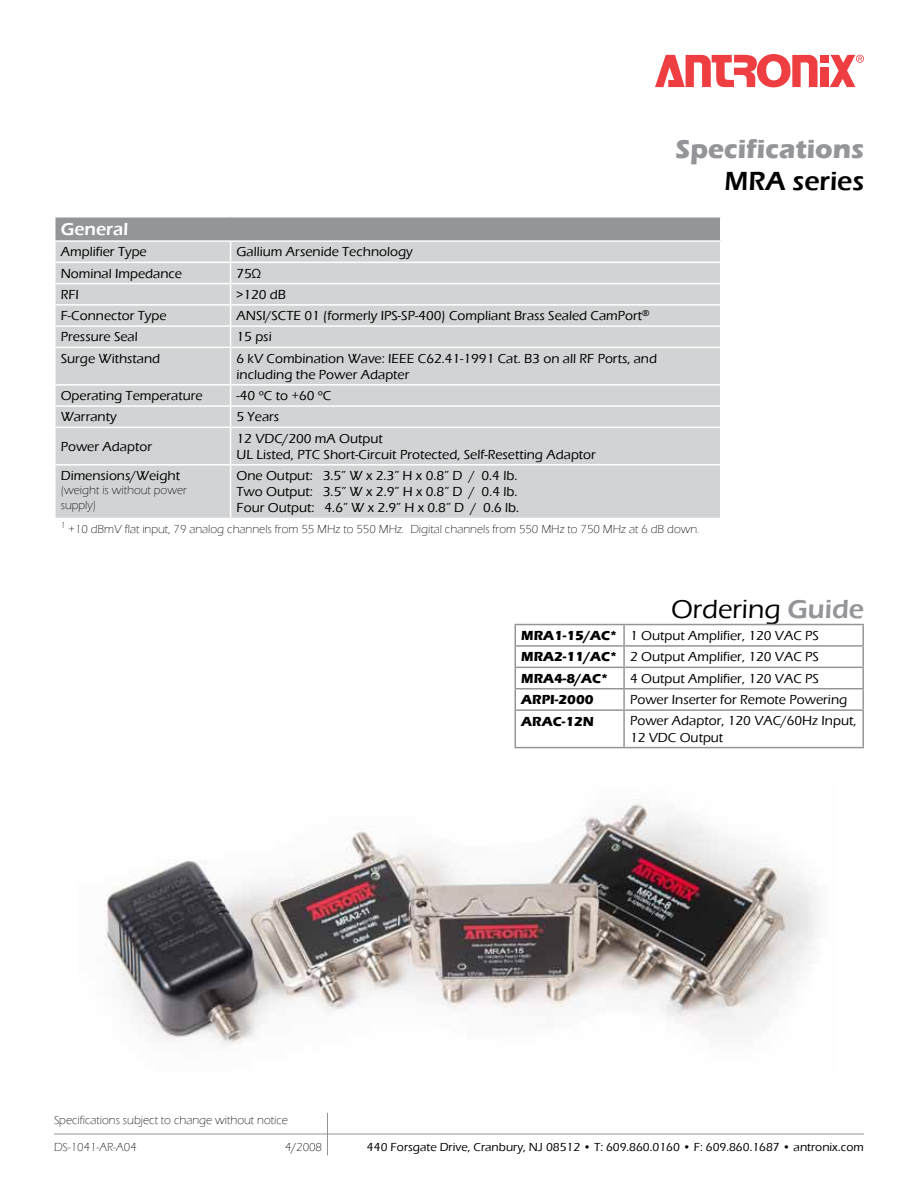
<style>
.page{position:relative;width:918px;height:1188px;background:#fff}
.page>*{position:absolute;margin:0;border:0;box-sizing:border-box;transform-origin:0 0}
.t1{font:700 27px "Eras ITC";color:#939598}
.t2{font:500 27px "Eras ITC";color:#000}
.t3{font:600 27px "Eras ITC";color:#000}
.t4{font:600 18px "Eras ITC";color:#fff}
.t5{font:500 13.5px/16.2px "Eras ITC";color:#000}
.t6{font:700 13.5px "Eras ITC";color:#000}
.t7{font:300 12px/14.4px "Eras ITC";color:#000}
.t8{font:500 12px "Eras ITC";color:#000}
.s1{font-weight:600;color:#939598}
.s2{font-weight:700}
</style>
<div class="page">
<div style="left:820px;top:55px;width:8px;height:7px;background:#ef3e42"></div>
<div style="left:820px;top:67px;width:8px;height:20px;background:#ef3e42"></div>
<svg style="left:655px;top:54px;width:163px;height:33px"></svg>
<svg style="left:830px;top:55px;width:34px;height:32px"></svg>
<hr style="left:54px;top:1134px;width:810px;height:1px;background:#939598">
<hr style="left:327px;top:1113px;width:1px;height:42px;background:#939598">
<div style="left:55px;top:217px;width:666px;height:24px;background:#939598"></div>
<div style="left:56px;top:242px;width:664px;height:276px;background:#d1d3d4"></div>
<hr style="left:54px;top:216px;width:177px;height:2px;background:#fff">
<hr style="left:54px;top:217px;width:2px;height:23px;background:#fff">
<hr style="left:231px;top:216px;width:491px;height:2px;background:#fff">
<hr style="left:720px;top:217px;width:2px;height:23px;background:#fff">
<svg style="left:230px;top:242px;width:1px;height:105px"></svg>
<hr style="left:230px;top:348px;width:1px;height:36px;background:#fff">
<svg style="left:230px;top:386px;width:1px;height:41px"></svg>
<hr style="left:230px;top:428px;width:1px;height:36px;background:#fff">
<hr style="left:230px;top:466px;width:1px;height:52px;background:#fff">
<hr style="left:54px;top:240px;width:177px;height:2px;background:#fff">
<hr style="left:231px;top:240px;width:491px;height:2px;background:#fff">
<hr style="left:54px;top:262px;width:177px;height:1px;background:#fff">
<hr style="left:231px;top:262px;width:491px;height:1px;background:#fff">
<hr style="left:54px;top:283px;width:177px;height:1px;background:#fff">
<hr style="left:231px;top:283px;width:491px;height:1px;background:#fff">
<hr style="left:54px;top:304px;width:177px;height:2px;background:#fff">
<svg style="left:55px;top:306px;width:1px;height:19px"></svg>
<hr style="left:231px;top:304px;width:491px;height:2px;background:#fff">
<hr style="left:54px;top:325px;width:177px;height:2px;background:#fff">
<hr style="left:231px;top:325px;width:491px;height:2px;background:#fff">
<hr style="left:54px;top:347px;width:177px;height:1px;background:#fff">
<hr style="left:231px;top:347px;width:491px;height:1px;background:#fff">
<hr style="left:54px;top:384px;width:177px;height:2px;background:#fff">
<svg style="left:55px;top:386px;width:1px;height:19px"></svg>
<hr style="left:231px;top:384px;width:491px;height:2px;background:#fff">
<hr style="left:54px;top:405px;width:177px;height:2px;background:#fff">
<hr style="left:231px;top:405px;width:491px;height:2px;background:#fff">
<hr style="left:54px;top:427px;width:177px;height:1px;background:#fff">
<hr style="left:231px;top:427px;width:491px;height:1px;background:#fff">
<hr style="left:54px;top:464px;width:177px;height:2px;background:#fff">
<hr style="left:231px;top:464px;width:491px;height:2px;background:#fff">
<hr style="left:623px;top:625px;width:2px;height:20px;background:#939598">
<hr style="left:623px;top:647px;width:2px;height:20px;background:#939598">
<hr style="left:623px;top:668px;width:2px;height:20px;background:#939598">
<hr style="left:623px;top:689px;width:2px;height:20px;background:#939598">
<hr style="left:623px;top:711px;width:2px;height:36px;background:#939598">
<hr style="left:514px;top:624px;width:110px;height:1px;background:#939598">
<hr style="left:514px;top:625px;width:2px;height:20px;background:#939598">
<hr style="left:624px;top:624px;width:240px;height:1px;background:#939598">
<hr style="left:862px;top:625px;width:2px;height:20px;background:#939598">
<hr style="left:514px;top:645px;width:110px;height:2px;background:#939598">
<hr style="left:514px;top:647px;width:2px;height:20px;background:#939598">
<hr style="left:624px;top:645px;width:240px;height:2px;background:#939598">
<hr style="left:862px;top:647px;width:2px;height:20px;background:#939598">
<hr style="left:624px;top:688px;width:240px;height:1px;background:#939598">
<hr style="left:862px;top:689px;width:2px;height:20px;background:#939598">
<hr style="left:514px;top:667px;width:110px;height:1px;background:#939598">
<hr style="left:514px;top:668px;width:2px;height:20px;background:#939598">
<hr style="left:624px;top:667px;width:240px;height:1px;background:#939598">
<hr style="left:862px;top:668px;width:2px;height:20px;background:#939598">
<hr style="left:514px;top:688px;width:110px;height:1px;background:#939598">
<hr style="left:514px;top:689px;width:2px;height:20px;background:#939598">
<hr style="left:514px;top:709px;width:110px;height:2px;background:#939598">
<hr style="left:514px;top:711px;width:2px;height:36px;background:#939598">
<hr style="left:624px;top:709px;width:240px;height:2px;background:#939598">
<hr style="left:862px;top:711px;width:2px;height:36px;background:#939598">
<hr style="left:514px;top:747px;width:110px;height:1px;background:#939598">
<hr style="left:624px;top:747px;width:240px;height:1px;background:#939598">
<img style="left:104px;top:799px;width:713px;height:247px">
<h1 class="t1" style="left:676px;top:133px;width:190px">Specifications</h1>
<h1 class="t3" style="left:725px;top:166px;width:141px">MRA series</h1>
<h2 class="t4" style="left:61px;top:219px;width:69px">General</h2>
<p class="t5" style="left:61px;top:244px;width:88px">Amplifier Type</p>
<p class="t5" style="left:237px;top:244px;width:178px">Gallium Arsenide Technology</p>
<p class="t5" style="left:61px;top:265px;width:123px">Nominal Impedance</p>
<p class="t5" style="left:237px;top:265px;width:26px">75Ω</p>
<p class="t5" style="left:61px;top:286px;width:20px">RFI</p>
<p class="t5" style="left:237px;top:286px;width:51px">&gt;120 dB</p>
<p class="t5" style="left:61px;top:308px;width:107px">F-Connector Type</p>
<p class="t5" style="left:237px;top:308px;width:414px">ANSI/SCTE 01 (formerly IPS-SP-400) Compliant Brass Sealed CamPort<sup>®</sup></p>
<p class="t5" style="left:61px;top:329px;width:79px">Pressure Seal</p>
<p class="t5" style="left:237px;top:329px;width:37px">15 psi</p>
<p class="t5" style="left:61px;top:350px;width:101px">Surge Withstand</p>
<p class="t5" style="left:237px;top:350px;width:422px">6 kV Combination Wave: IEEE C62.41-1991 Cat. B3 on all RF Ports, and including the Power Adapter</p>
<p class="t5" style="left:61px;top:388px;width:143px">Operating Temperature</p>
<p class="t5" style="left:237px;top:388px;width:96px">-40 ºC to +60 ºC</p>
<p class="t5" style="left:61px;top:409px;width:57px">Warranty</p>
<p class="t5" style="left:237px;top:409px;width:44px">5 Years</p>
<p class="t5" style="left:61px;top:438px;width:93px">Power Adaptor</p>
<p class="t5" style="left:237px;top:430px;width:361px">12 VDC/200 mA Output<br>UL Listed, PTC Short-Circuit Protected, Self-Resetting Adaptor</p>
<p class="t5" style="left:61px;top:468px;width:121px">Dimensions/Weight</p>
<p class="t7" style="left:61px;top:483px;width:128px">(weight is without power supply)</p>
<p class="t5" style="left:237px;top:468px;width:284px">One Output: 3.5” W x 2.3” H x 0.8” D / 0.4 lb.<br>Two Output: 3.5” W x 2.9” H x 0.8” D / 0.4 lb.<br>Four Output: 4.6” W x 2.9” H x 0.8” D / 0.6 lb.</p>
<p class="t7" style="left:61px;top:522px;width:640px"><sup>1</sup> +10 dBmV flat input, 79 analog channels from 55 MHz to 550 MHz. Digital channels from 550 MHz to 750 MHz at 6 dB down.</p>
<h1 class="t2" style="left:671px;top:594px;width:195px">Ordering <span class="s1">Guide</span></h1>
<p class="t5" style="left:521px;top:625px;width:299px;line-height:21.5px;text-align:justify"><span class="s2">MRA1-15/AC*</span> 1 Output Amplifier, 120 VAC PS <span class="s2">MRA2-11/AC*</span> 2 Output Amplifier, 120 VAC PS <span class="s2">MRA4-8/AC*</span></p>
<p class="t5" style="left:630px;top:670px;width:190px">4 Output Amplifier, 120 VAC PS</p>
<p class="t7" style="left:54px;top:1113px;width:235px">Specifications subject to change without notice</p>
<p class="t6" style="left:521px;top:692px;width:74px">ARPI-2000</p>
<p class="t5" style="left:630px;top:692px;width:219px">Power Inserter for Remote Powering</p>
<p class="t6" style="left:521px;top:713px;width:74px">ARAC-12N</p>
<p class="t5" style="left:630px;top:713px;width:228px">Power Adaptor, 120 VAC/60Hz Input,<br>12 VDC Output</p>
<p class="t7" style="left:54px;top:1140px;width:84px">DS-1041-AR-A04</p>
<p class="t7" style="left:285px;top:1140px;width:38px">4/2008</p>
<p class="t8" style="left:367px;top:1140px;width:498px">440 Forsgate Drive, Cranbury, NJ 08512 • T: 609.860.0160 • F: 609.860.1687 • antronix.com</p>
</div>
